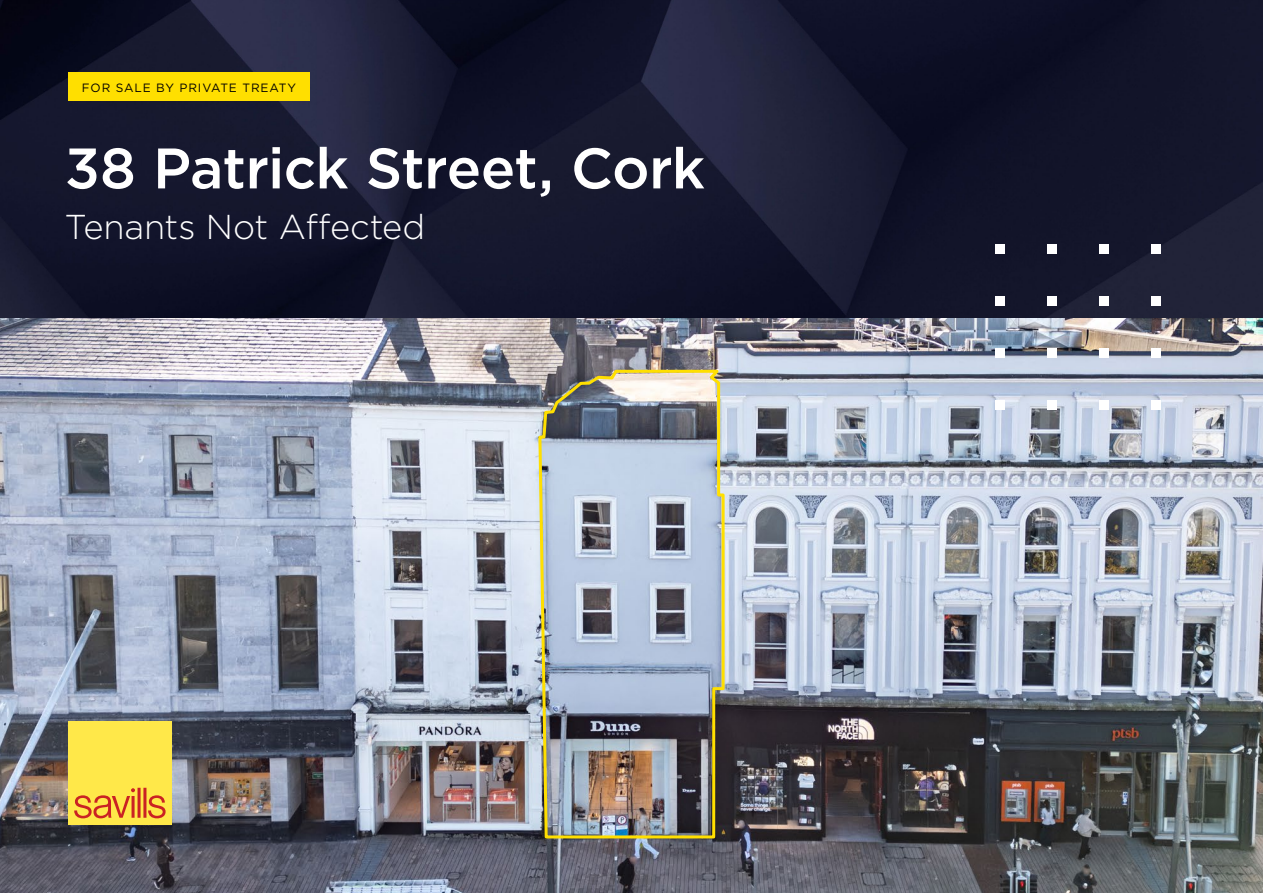
<style>
.page{position:relative;width:1263px;height:893px;background:#fff}
.page>*{position:absolute;margin:0;border:0;box-sizing:border-box;transform-origin:0 0}
.t1{font:500 57px "Gotham";letter-spacing:-.015em;color:#fff}
.t2{font:300 34.5px "Gotham";letter-spacing:-.005em;color:#fff}
.t3{font:12px "Gotham";letter-spacing:.075em;color:#000}
</style>
<div class="page">
<img style="left:0;top:0;width:1263px;height:319px">
<img style="left:0;top:319px;width:1263px;height:574px">
<img style="left:537px;top:368px;width:189px;height:472px">
<div style="left:995px;top:245px;width:9px;height:9px;background:#fff"></div>
<div style="left:1151px;top:245px;width:9px;height:9px;background:#fff"></div>
<div style="left:1099px;top:245px;width:9px;height:9px;background:#fff"></div>
<div style="left:1047px;top:245px;width:9px;height:9px;background:#fff"></div>
<div style="left:995px;top:297px;width:9px;height:9px;background:#fff"></div>
<div style="left:1151px;top:297px;width:9px;height:9px;background:#fff"></div>
<div style="left:1099px;top:297px;width:9px;height:9px;background:#fff"></div>
<div style="left:1047px;top:297px;width:9px;height:9px;background:#fff"></div>
<div style="left:995px;top:349px;width:9px;height:9px;background:#fff"></div>
<div style="left:1151px;top:349px;width:9px;height:9px;background:#fff"></div>
<div style="left:1099px;top:349px;width:9px;height:9px;background:#fff"></div>
<div style="left:1047px;top:349px;width:9px;height:9px;background:#fff"></div>
<div style="left:995px;top:401px;width:9px;height:9px;background:#fff"></div>
<div style="left:1151px;top:401px;width:9px;height:9px;background:#fff"></div>
<div style="left:1099px;top:401px;width:9px;height:9px;background:#fff"></div>
<div style="left:1047px;top:401px;width:9px;height:9px;background:#fff"></div>
<div style="left:68px;top:722px;width:103px;height:103px;background:#ffe849"></div>
<svg style="left:74px;top:788px;width:92px;height:30px"></svg>
<div style="left:68px;top:72px;width:242px;height:29px;background:#ffdf00"></div>
<p class="t3" style="left:82px;top:80px;width:216px">FOR SALE BY PRIVATE TREATY</p>
<h1 class="t1" style="left:65px;top:131px;width:642px">38 Patrick Street, Cork</h1>
<h2 class="t2" style="left:65px;top:205px;width:362px">Tenants Not Affected</h2>
</div>
